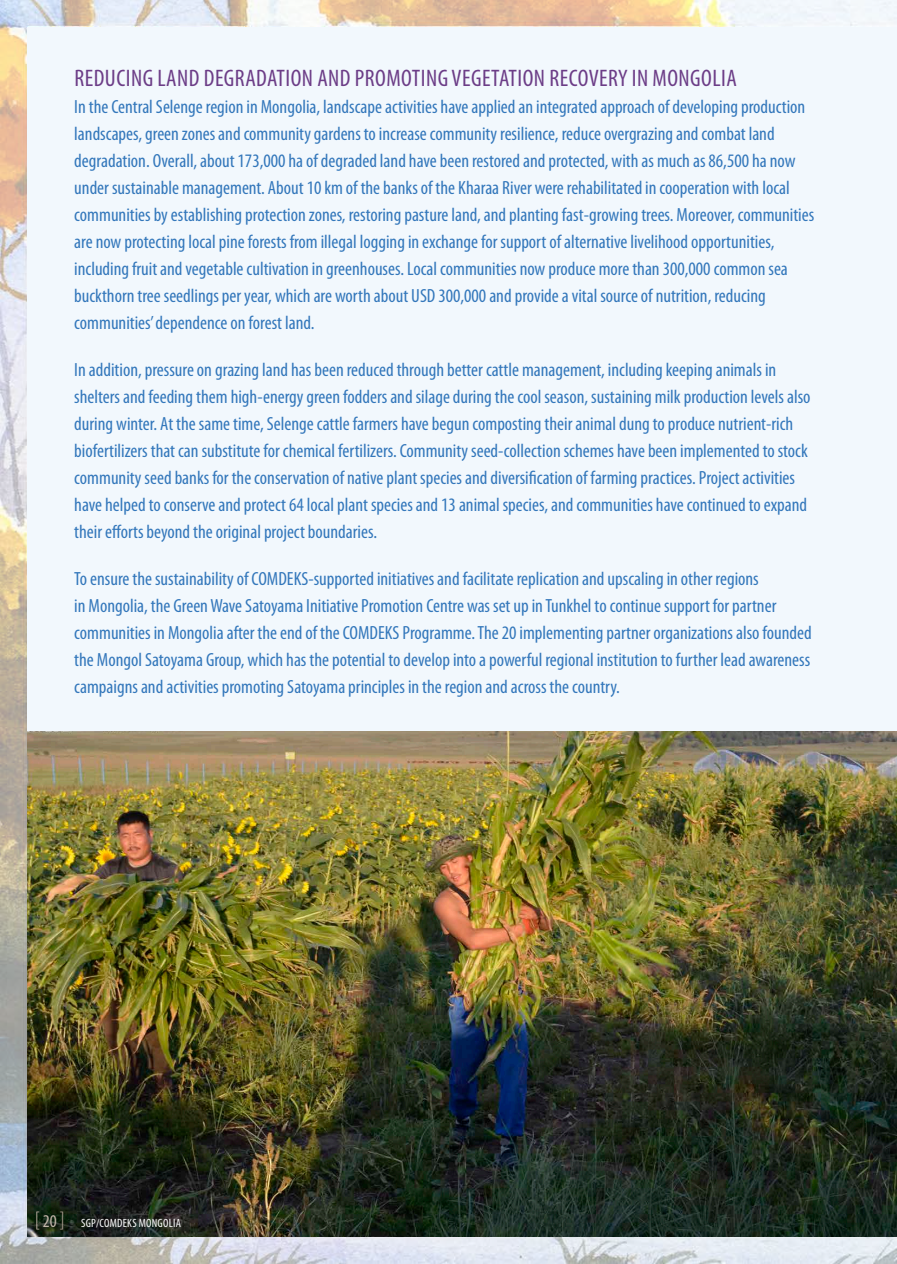
<style>
.page{position:relative;width:897px;height:1264px;background:#fff}
.page>*{position:absolute;margin:0;border:0;box-sizing:border-box;transform-origin:0 0}
.t1{font:condensed 24px "Myriad Pro";letter-spacing:.02em;color:#6c3d87}
.t2{font:condensed 19.2px/27px "Myriad Pro";color:#37b}
.t3{font:condensed 12px "Myriad Pro";letter-spacing:.02em;color:#fff}
.s1{font-weight:300;font-size:22.5px;color:#c3b6a9}
.s2{font-size:18px;color:#c3b6a9}
.s3{font-weight:300;font-size:22.5px;color:#afa194}
</style>
<div class="page">
<img style="left:0;top:0;width:896px;height:1264px">
<div style="left:27px;top:27px;width:869px;height:957px;background:#f2f8fd"></div>
<img style="left:27px;top:731px;width:869px;height:506px">
<p class="t1" style="left:74px;top:63px;width:663px">REDUCING LAND DEGRADATION AND PROMOTING VEGETATION RECOVERY IN MONGOLIA</p>
<p class="t2" style="left:74px;top:92px;width:741px">In the Central Selenge region in Mongolia, landscape activities have applied an integrated approach of developing production landscapes, green zones and community gardens to increase community resilience, reduce overgrazing and combat land degradation. Overall, about 173,000 ha of degraded land have been restored and protected, with as much as 86,500 ha now under sustainable management. About 10 km of the banks of the Kharaa River were rehabilitated in cooperation with local communities by establishing protection zones, restoring pasture land, and planting fast-growing trees. Moreover, communities are now protecting local pine forests from illegal logging in exchange for support of alternative livelihood opportunities, including fruit and vegetable cultivation in greenhouses. Local communities now produce more than 300,000 common sea buckthorn tree seedlings per year, which are worth about USD 300,000 and provide a vital source of nutrition, reducing communities’ dependence on forest land.</p>
<p class="t2" style="left:74px;top:356px;width:737px">In addition, pressure on grazing land has been reduced through better cattle management, including keeping animals in shelters and feeding them high-energy green fodders and silage during the cool season, sustaining milk production levels also during winter. At the same time, Selenge cattle farmers have begun composting their animal dung to produce nutrient-rich biofertilizers that can substitute for chemical fertilizers. Community seed-collection schemes have been implemented to stock community seed banks for the conservation of native plant species and diversification of farming practices. Project activities have helped to conserve and protect 64 local plant species and 13 animal species, and communities have continued to expand their efforts beyond the original project boundaries.</p>
<p class="t2" style="left:74px;top:565px;width:738px">To ensure the sustainability of COMDEKS-supported initiatives and facilitate replication and upscaling in other regions<br>in Mongolia, the Green Wave Satoyama Initiative Promotion Centre was set up in Tunkhel to continue support for partner communities in Mongolia after the end of the COMDEKS Programme. The 20 implementing partner organizations also founded the Mongol Satoyama Group, which has the potential to develop into a powerful regional institution to further lead awareness campaigns and activities promoting Satoyama principles in the region and across the country.</p>
<p class="t3" style="left:34px;top:1215px;width:148px"><span class="s1">[</span><span class="s2">20</span><span class="s3">]</span> SGP/COMDEKS MONGOLIA</p>
</div>
